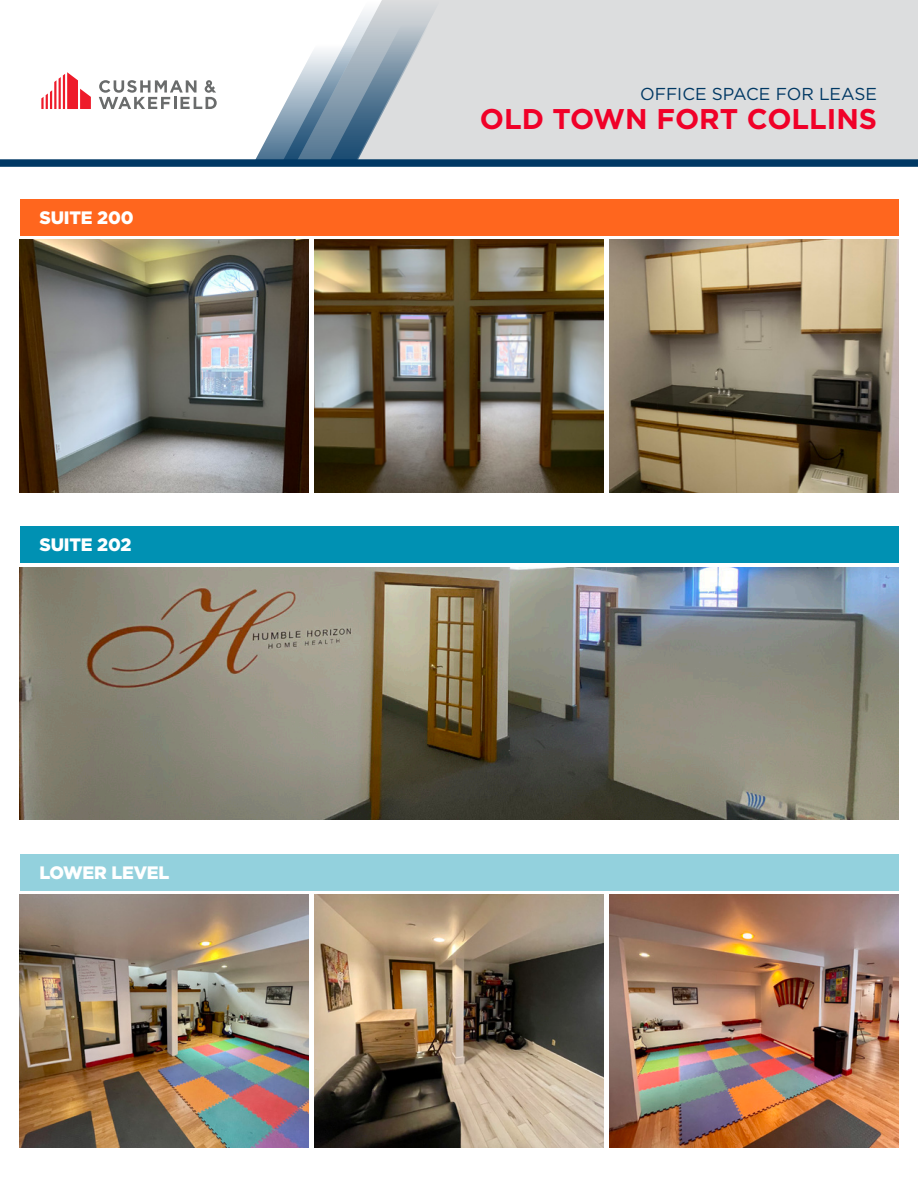
<style>
.page{position:relative;width:918px;height:1188px;background:#fff}
.page>*{position:absolute;margin:0;border:0;box-sizing:border-box;transform-origin:0 0}
.t1{font:700 28.5px "Gotham";color:#f00028}
.Head_3_-_red{font:900 18px "Gotham";letter-spacing:-.01em;color:#fff}
.t2{font:17.25px "Gotham";color:#003864}
</style>
<div class="page">
<div style="left:441px;top:0;width:477px;height:159px;background:#dcddde"></div>
<svg style="left:41px;top:72px;width:50px;height:37px"></svg>
<svg style="left:99px;top:80px;width:118px;height:29px"></svg>
<svg style="left:256px;top:0;width:185px;height:159px"></svg>
<div style="left:0;top:159px;width:918px;height:8px;background:#003864"></div>
<img style="left:19px;top:567px;width:880px;height:253px">
<div style="left:21px;top:854px;width:878px;height:37px;background:#93d1dd"></div>
<img style="left:315px;top:895px;width:288px;height:252px">
<img style="left:610px;top:895px;width:289px;height:253px">
<img style="left:19px;top:895px;width:289px;height:253px">
<div style="left:21px;top:526px;width:878px;height:37px;background:#0091b3"></div>
<div style="left:21px;top:199px;width:878px;height:37px;background:#ff661e"></div>
<img style="left:315px;top:239px;width:288px;height:253px">
<img style="left:610px;top:239px;width:289px;height:253px">
<img style="left:19px;top:239px;width:289px;height:253px">
<p class="Head_3_-_red" style="left:39px;top:207px;width:96px">SUITE 200</p>
<p class="Head_3_-_red" style="left:39px;top:535px;width:94px">SUITE 202</p>
<p class="Head_3_-_red" style="left:39px;top:862px;width:132px">LOWER LEVEL</p>
<p class="t2" style="left:640px;top:83px;width:239px">OFFICE SPACE FOR LEASE</p>
<p class="t1" style="left:480px;top:100px;width:399px">OLD TOWN FORT COLLINS</p>
</div>
